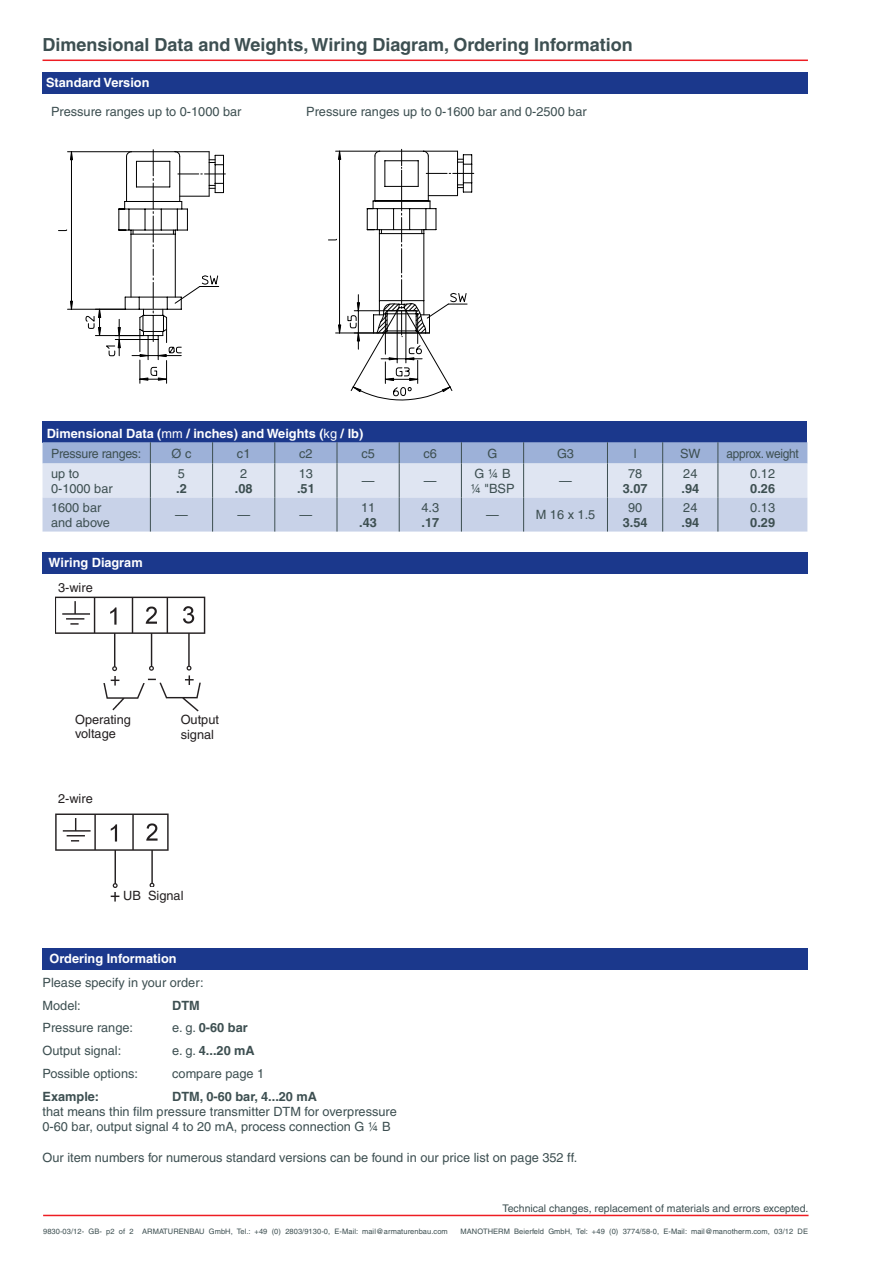
<style>
.page{position:relative;width:893px;height:1263px;background:#fff}
.page>*{position:absolute;margin:0;border:0;box-sizing:border-box;transform-origin:0 0}
.t1{font:700 18px "Helvetica";color:#3d4f51}
.t2{font:12.75px/14.4px "Helvetica";color:#3d4f51}
.t3{font:700 12.75px/19.8px "Helvetica";color:#fff}
.t4{font:700 12.75px "Helvetica";color:#3d4f51}
.t5{font:12.75px/14.4px "Helvetica";color:#231f20}
.t6{font:12.75px "Helvetica";letter-spacing:-.02em;color:#3d4f51;scale:.93 1}
.t7{font:10.5px "Helvetica";color:#3d4f51}
.t8{font:7.5px "Helvetica";letter-spacing:.01em;color:#3d4f51}
.s1{font-weight:400}
.s2{font-weight:400;color:#3d4f51}
</style>
<div class="page">
<hr style="left:43px;top:60px;width:765px;height:1px;background:#ee1d23">
<hr style="left:43px;top:1215px;width:765px;height:1px;background:#ee1d23">
<div style="left:43px;top:72px;width:765px;height:22px;background:#1b388c"></div>
<div style="left:43px;top:553px;width:765px;height:21px;background:#1b388c"></div>
<img style="left:55px;top:596px;width:151px;height:305px">
<div style="left:147px;top:888px;width:48px;height:17px;background:#fff"></div>
<svg style="left:58px;top:150px;width:168px;height:234px"></svg>
<hr style="left:51px;top:136px;width:198px;height:1px;background:#000">
<hr style="left:120px;top:1051px;width:129px;height:1px;background:#000">
<hr style="left:51px;top:1051px;width:69px;height:1px;background:#000">
<hr style="left:339px;top:151px;width:1px;height:182px;background:#000">
<hr style="left:336px;top:333px;width:38px;height:1px;background:#000">
<hr style="left:336px;top:151px;width:44px;height:1px;background:#000">
<svg style="left:338px;top:325px;width:3px;height:8px"></svg>
<svg style="left:338px;top:151px;width:3px;height:9px"></svg>
<svg style="left:328px;top:239px;width:9px;height:2px"></svg>
<svg style="left:347px;top:149px;width:127px;height:251px"></svg>
<hr style="left:309px;top:1089px;width:49px;height:1px;background:#000">
<hr style="left:358px;top:1089px;width:186px;height:1px;background:#000">
<hr style="left:309px;top:136px;width:235px;height:1px;background:#000">
<div style="left:43px;top:421px;width:764px;height:21px;background:#1b388c"></div>
<svg style="left:43px;top:442px;width:764px;height:89px;background:#c5d0e6"></svg>
<hr style="left:150px;top:463px;width:1px;height:34px;background:#3d4f51">
<hr style="left:212px;top:463px;width:1px;height:34px;background:#3d4f51">
<hr style="left:274px;top:463px;width:1px;height:34px;background:#3d4f51">
<hr style="left:337px;top:463px;width:1px;height:34px;background:#3d4f51">
<hr style="left:399px;top:463px;width:1px;height:34px;background:#3d4f51">
<hr style="left:461px;top:463px;width:1px;height:34px;background:#3d4f51">
<hr style="left:523px;top:463px;width:1px;height:34px;background:#3d4f51">
<hr style="left:607px;top:463px;width:1px;height:34px;background:#3d4f51">
<hr style="left:662px;top:463px;width:1px;height:34px;background:#3d4f51">
<hr style="left:717px;top:463px;width:1px;height:34px;background:#3d4f51">
<hr style="left:150px;top:497px;width:1px;height:34px;background:#3d4f51">
<hr style="left:212px;top:497px;width:1px;height:34px;background:#3d4f51">
<hr style="left:274px;top:497px;width:1px;height:34px;background:#3d4f51">
<hr style="left:337px;top:497px;width:1px;height:34px;background:#3d4f51">
<hr style="left:399px;top:497px;width:1px;height:34px;background:#3d4f51">
<hr style="left:461px;top:497px;width:1px;height:34px;background:#3d4f51">
<hr style="left:523px;top:497px;width:1px;height:34px;background:#3d4f51">
<hr style="left:607px;top:497px;width:1px;height:34px;background:#3d4f51">
<hr style="left:662px;top:497px;width:1px;height:34px;background:#3d4f51">
<hr style="left:717px;top:497px;width:1px;height:34px;background:#3d4f51">
<div style="left:43px;top:948px;width:765px;height:21px;background:#1b388c"></div>
<div style="left:72px;top:714px;width:73px;height:27px;background:#fff"></div>
<div style="left:152px;top:714px;width:73px;height:29px;background:#fff"></div>
<div style="left:55px;top:793px;width:73px;height:13px;background:#fff"></div>
<h1 class="t1" style="left:43px;top:34px;width:592px">Dimensional Data and Weights, Wiring Diagram, Ordering Information</h1>
<p class="t3" style="left:46px;top:72px;width:105px">Standard Version</p>
<p class="t2" style="left:51px;top:104px;width:192px">Pressure ranges up to 0-1000 bar</p>
<p class="t2" style="left:306px;top:104px;width:282px">Pressure ranges up to 0-1600 bar and 0-2500 bar</p>
<p class="t3" style="left:51px;top:423px;width:314px;text-indent:-4px">Dimensional Data (<span class="s1">mm</span> / inches) and Weights (<span class="s1">kg</span> / lb)<br><span class="s2">Pressure ranges:</span></p>
<p class="t2" style="left:172px;top:446px;width:21px">Ø c</p>
<p class="t2" style="left:237px;top:446px;width:15px">c1</p>
<p class="t2" style="left:299px;top:446px;width:15px">c2</p>
<p class="t2" style="left:361px;top:446px;width:15px">c5</p>
<p class="t2" style="left:424px;top:446px;width:15px">c6</p>
<p class="t2" style="left:488px;top:446px;width:11px">G</p>
<p class="t2" style="left:557px;top:446px;width:19px">G3</p>
<p class="t2" style="left:634px;top:446px;width:4px">l</p>
<p class="t2" style="left:680px;top:446px;width:22px">SW</p>
<p class="t6" style="left:726px;top:446px;width:79px">approx. weight</p>
<p class="t2" style="left:51px;top:467px;width:63px">up to<br>0-1000 bar</p>
<p class="t2" style="left:178px;top:466px;width:9px">5</p>
<p class="t4" style="left:176px;top:481px;width:12px">.2</p>
<p class="t2" style="left:240px;top:466px;width:9px">2</p>
<p class="t4" style="left:235px;top:481px;width:19px">.08</p>
<p class="t2" style="left:299px;top:466px;width:16px">13</p>
<p class="t4" style="left:297px;top:481px;width:19px">.51</p>
<p class="t2" style="left:362px;top:474px;width:14px">—</p>
<p class="t2" style="left:424px;top:474px;width:14px">—</p>
<p class="t2" style="left:470px;top:466px;width:46px;line-height:15.3px;text-align:center">G ¼ B ¼ "BSP</p>
<p class="t2" style="left:559px;top:474px;width:14px">—</p>
<p class="t2" style="left:628px;top:466px;width:16px">78</p>
<p class="t4" style="left:623px;top:481px;width:26px">3.07</p>
<p class="t2" style="left:683px;top:466px;width:16px">24</p>
<p class="t4" style="left:681px;top:481px;width:19px">.94</p>
<p class="t2" style="left:51px;top:501px;width:61px">1600 bar and above</p>
<p class="t2" style="left:175px;top:508px;width:14px">—</p>
<p class="t2" style="left:237px;top:508px;width:14px">—</p>
<p class="t2" style="left:300px;top:508px;width:14px">—</p>
<p class="t2" style="left:361px;top:500px;width:16px">11</p>
<p class="t4" style="left:359px;top:515px;width:19px">.43</p>
<p class="t2" style="left:421px;top:500px;width:19px">4.3</p>
<p class="t4" style="left:421px;top:515px;width:19px">.17</p>
<p class="t2" style="left:486px;top:508px;width:14px">—</p>
<p class="t2" style="left:536px;top:508px;width:61px">M 16 x 1.5</p>
<p class="t2" style="left:628px;top:500px;width:16px">90</p>
<p class="t4" style="left:623px;top:515px;width:26px">3.54</p>
<p class="t2" style="left:683px;top:500px;width:16px">24</p>
<p class="t4" style="left:681px;top:515px;width:19px">.94</p>
<p class="t3" style="left:49px;top:553px;width:96px">Wiring Diagram</p>
<p class="t5" style="left:58px;top:580px;width:36px">3-wire</p>
<p class="t5" style="left:75px;top:712px;width:57px">Operating voltage</p>
<p class="t5" style="left:181px;top:713px;width:40px">Output signal</p>
<p class="t5" style="left:58px;top:791px;width:36px">2-wire</p>
<p class="t5" style="left:123px;top:888px;width:62px">UB Signal</p>
<p class="t3" style="left:50px;top:948px;width:129px">Ordering Information</p>
<p class="t2" style="left:43px;top:971px;width:162px;line-height:22.8px">Please specify in your order:<br>Model:</p>
<p class="t4" style="left:172px;top:997px;width:29px">DTM</p>
<p class="t2" style="left:43px;top:1021px;width:92px">Pressure range:</p>
<p class="t4" style="left:172px;top:1020px;width:77px"><span class="s1">e. g.</span> 0-60 bar</p>
<p class="t2" style="left:43px;top:1043px;width:80px">Output signal:</p>
<p class="t4" style="left:172px;top:1043px;width:84px"><span class="s1">e. g.</span> 4...20 mA</p>
<p class="t2" style="left:43px;top:1066px;width:97px">Possible options:</p>
<p class="t2" style="left:172px;top:1066px;width:94px">compare page 1</p>
<p class="t4" style="left:43px;top:1088px;width:58px">Example:</p>
<p class="t4" style="left:172px;top:1088px;width:146px">DTM, 0-60 bar, 4...20 mA</p>
<p class="t2" style="left:43px;top:1104px;width:356px;line-height:15.3px">that means thin film pressure transmitter DTM for overpressure<br>0-60 bar, output signal 4 to 20 mA, process connection G ¼ B</p>
<p class="t2" style="left:43px;top:1150px;width:536px">Our item numbers for numerous standard versions can be found in our price list on page 352 ff.</p>
<p class="t2" style="left:750px;top:466px;width:26px">0.12</p>
<p class="t4" style="left:750px;top:481px;width:26px">0.26</p>
<p class="t2" style="left:750px;top:500px;width:26px">0.13</p>
<p class="t4" style="left:750px;top:515px;width:26px">0.29</p>
<p class="t7" style="left:503px;top:1202px;width:307px">Technical changes, replacement of materials and errors excepted.</p>
<p class="t8" style="left:43px;top:1227px;width:406px">9830-03/12- GB- p2 of 2 ARMATURENBAU GmbH, Tel.: +49 (0) 2803/9130-0, E-Mail: mail@armaturenbau.com</p>
<p class="t8" style="left:461px;top:1227px;width:349px">MANOTHERM Beierfeld GmbH, Tel: +49 (0) 3774/58-0, E-Mail: mail@manotherm.com, 03/12 DE</p>
</div>
